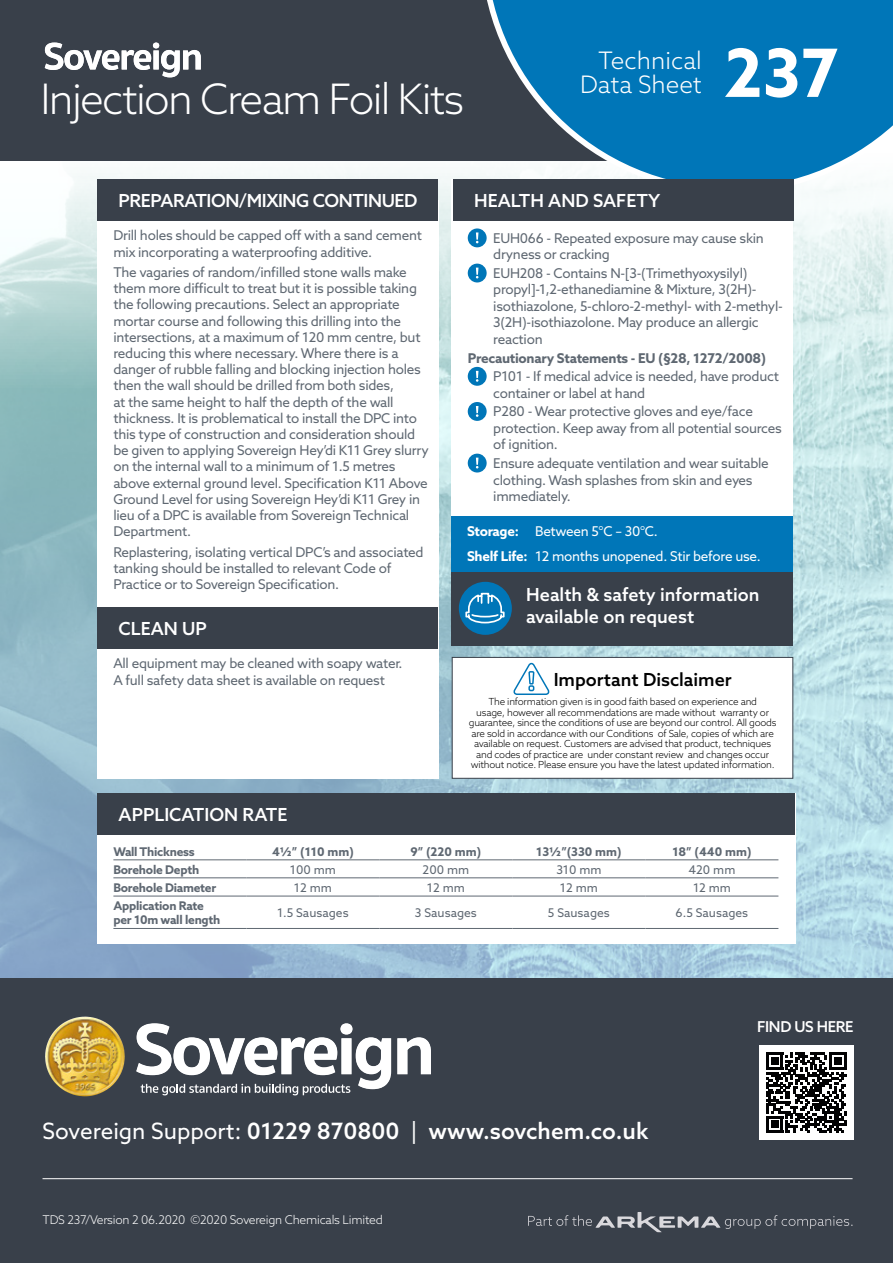
<style>
.page{position:relative;width:893px;height:1263px;background:#fff}
.page>*{position:absolute;margin:0;border:0;box-sizing:border-box;transform-origin:0 0}
.t1{font:700 66.6px "Azo Sans";color:#fff}
.t2{font:300 42px "Azo Sans";letter-spacing:-.04em;color:#fff}
.t3{font:300 24.15px/24.2px "Azo Sans";color:#fff;text-align:right}
.t4{font:500 22.5px "Azo Sans";color:#fff}
.t5{font:500 18px/21.6px "Azo Sans";color:#fff}
.t6{font:500 18px "Azo Sans";letter-spacing:-.025em;color:#fff}
.t7{font:500 18px "Azo Sans";color:#000}
.t8{font:500 15px "Azo Sans";letter-spacing:-.02em;color:#fff}
.t9{font:13.5px/16.2px "Azo Sans";letter-spacing:-.02em;color:#5f6872}
.t10{font:13.5px/24.8px "Azo Sans";letter-spacing:-.02em;color:#fff}
.t11{font:700 13.5px "Azo Sans";letter-spacing:-.02em;color:#5f6872}
.t12{font:700 12px/14.4px "Azo Sans";letter-spacing:-.02em;color:#5f6872}
.t13{font:12px "Azo Sans";color:#5f6872}
.t14{font:300 12px "Azo Sans";letter-spacing:-.02em;color:#fff}
.t15{font:300 9.75px/10.5px "Azo Sans";letter-spacing:-.02em;color:#000;text-align:center}
.s1{font-weight:700}
.s2{font-weight:400}
</style>
<div class="page">
<img style="left:0;top:173px;width:893px;height:805px">
<div style="left:0;top:0;width:795px;height:161px;background:#39404a"></div>
<div style="left:0;top:978px;width:893px;height:285px;background:#39404a"></div>
<svg style="left:480px;top:0;width:413px;height:193px"></svg>
<svg style="left:397px;top:1037px;width:34px;height:37px"></svg>
<svg style="left:136px;top:1023px;width:255px;height:72px"></svg>
<img style="left:45px;top:1016px;width:80px;height:80px">
<svg style="left:528px;top:1212px;width:324px;height:20px"></svg>
<hr style="left:43px;top:1178px;width:809px;height:1px;background:#fff">
<svg style="left:45px;top:43px;width:156px;height:34px"></svg>
<div style="left:452px;top:657px;width:341px;height:122px;background:#fff;border:1px solid #39404a"></div>
<div style="left:451px;top:179px;width:341px;height:466px;background:#fff"></div>
<div style="left:97px;top:200px;width:341px;height:579px;background:#fff"></div>
<div style="left:97px;top:793px;width:698px;height:151px;background:#fff"></div>
<div style="left:451px;top:571px;width:341px;height:74px;background:#39404a"></div>
<div style="left:451px;top:517px;width:341px;height:55px;background:#0076b8"></div>
<div style="left:459px;top:582px;width:53px;height:53px;background:#0076b8;border-radius:50%"></div>
<svg style="left:465px;top:592px;width:40px;height:32px"></svg>
<div style="left:97px;top:179px;width:341px;height:42px;background:#39404a"></div>
<div style="left:97px;top:608px;width:341px;height:41px;background:#39404a"></div>
<div style="left:97px;top:793px;width:698px;height:41px;background:#39404a"></div>
<div style="left:453px;top:179px;width:340px;height:42px;background:#39404a"></div>
<svg style="left:513px;top:662px;width:37px;height:33px"></svg>
<hr style="left:113px;top:859px;width:133px;height:1px;background:#5f6872">
<hr style="left:246px;top:859px;width:133px;height:1px;background:#5f6872">
<hr style="left:379px;top:859px;width:133px;height:1px;background:#5f6872">
<hr style="left:512px;top:859px;width:133px;height:1px;background:#5f6872">
<hr style="left:645px;top:859px;width:133px;height:1px;background:#5f6872">
<hr style="left:113px;top:877px;width:133px;height:1px;background:#5f6872">
<hr style="left:246px;top:877px;width:133px;height:1px;background:#5f6872">
<hr style="left:379px;top:877px;width:133px;height:1px;background:#5f6872">
<hr style="left:512px;top:877px;width:133px;height:1px;background:#5f6872">
<hr style="left:645px;top:877px;width:133px;height:1px;background:#5f6872">
<hr style="left:113px;top:896px;width:133px;height:1px;background:#5f6872">
<hr style="left:246px;top:896px;width:133px;height:1px;background:#5f6872">
<hr style="left:379px;top:896px;width:133px;height:1px;background:#5f6872">
<hr style="left:512px;top:896px;width:133px;height:1px;background:#5f6872">
<hr style="left:645px;top:896px;width:133px;height:1px;background:#5f6872">
<hr style="left:113px;top:928px;width:133px;height:1px;background:#5f6872">
<hr style="left:246px;top:928px;width:133px;height:1px;background:#5f6872">
<hr style="left:379px;top:928px;width:133px;height:1px;background:#5f6872">
<hr style="left:512px;top:928px;width:133px;height:1px;background:#5f6872">
<hr style="left:645px;top:928px;width:133px;height:1px;background:#5f6872">
<div style="left:468px;top:228px;width:19px;height:19px;background:#0076b8;border-radius:50%"></div>
<svg style="left:476px;top:232px;width:2px;height:11px"></svg>
<div style="left:468px;top:264px;width:19px;height:18px;background:#0076b8;border-radius:50%"></div>
<svg style="left:476px;top:268px;width:2px;height:10px"></svg>
<div style="left:468px;top:367px;width:19px;height:19px;background:#0076b8;border-radius:50%"></div>
<svg style="left:476px;top:371px;width:2px;height:11px"></svg>
<div style="left:468px;top:402px;width:19px;height:19px;background:#0076b8;border-radius:50%"></div>
<svg style="left:476px;top:406px;width:2px;height:11px"></svg>
<div style="left:468px;top:454px;width:19px;height:18px;background:#0076b8;border-radius:50%"></div>
<svg style="left:476px;top:458px;width:2px;height:10px"></svg>
<div style="left:759px;top:1045px;width:95px;height:95px;background:#fff"></div>
<svg style="left:766px;top:1052px;width:80px;height:81px"></svg>
<h2 class="t2" style="left:40px;top:72px;width:425px">Injection Cream Foil Kits</h2>
<h3 class="t3" style="left:580px;top:48px;width:123px">Technical<br>Data Sheet</h3>
<h1 class="t1" style="left:724px;top:29px;width:116px">237</h1>
<h3 class="t6" style="left:119px;top:189px;width:300px">PREPARATION/MIXING CONTINUED</h3>
<h3 class="t5" style="left:474px;top:190px;width:188px">HEALTH AND SAFETY</h3>
<p class="t9" style="left:113px;top:227px;width:310px">Drill holes should be capped off with a sand cement mix incorporating a waterproofing additive.</p>
<p class="t9" style="left:113px;top:264px;width:317px">The vagaries of random/infilled stone walls make them more difficult to treat but it is possible taking the following precautions. Select an appropriate mortar course and following this drilling into the intersections, at a maximum of 120 mm centre, but reducing this where necessary. Where there is a danger of rubble falling and blocking injection holes then the wall should be drilled from both sides,<br>at the same height to half the depth of the wall thickness. It is problematical to install the DPC into this type of construction and consideration should be given to applying Sovereign Hey’di K11 Grey slurry on the internal wall to a minimum of 1.5 metres above external ground level. Specification K11 Above Ground Level for using Sovereign Hey’di K11 Grey in lieu of a DPC is available from Sovereign Technical Department.</p>
<p class="t9" style="left:113px;top:544px;width:312px">Replastering, isolating vertical DPC’s and associated tanking should be installed to relevant Code of<br>Practice or to Sovereign Specification.</p>
<h3 class="t5" style="left:119px;top:618px;width:90px">CLEAN UP</h3>
<p class="t9" style="left:113px;top:655px;width:291px">All equipment may be cleaned with soapy water.<br>A full safety data sheet is available on request</p>
<h3 class="t5" style="left:119px;top:803px;width:170px">APPLICATION RATE</h3>
<p class="t9" style="left:493px;top:230px;width:272px">EUH066 - Repeated exposure may cause skin dryness or cracking</p>
<p class="t9" style="left:493px;top:265px;width:291px">EUH208 - Contains N-[3-(Trimethyoxysilyl) propyl]-1,2-ethanediamine &amp; Mixture, 3(2H)- isothiazolone, 5-chloro-2-methyl- with 2-methyl-3(2H)-isothiazolone. May produce an allergic reaction</p>
<p class="t11" style="left:468px;top:349px;width:300px">Precautionary Statements - EU (§28, 1272/2008)</p>
<p class="t9" style="left:493px;top:368px;width:287px">P101 - If medical advice is needed, have product container or label at hand</p>
<p class="t9" style="left:493px;top:403px;width:290px">P280 - Wear protective gloves and eye/face protection. Keep away from all potential sources of ignition.</p>
<p class="t9" style="left:493px;top:455px;width:277px">Ensure adequate ventilation and wear suitable clothing. Wash splashes from skin and eyes immediately.</p>
<p class="t10" style="left:467px;top:518px;width:295px"><span class="s1">Storage:</span> Between 5°C – 30°C.<br><span class="s1">Shelf Life:</span> 12 months unopened. Stir before use.</p>
<h3 class="t5" style="left:526px;top:584px;width:235px">Health &amp; safety information available on request</h3>
<h3 class="t7" style="left:554px;top:668px;width:180px">Important Disclaimer</h3>
<p class="t15" style="left:469px;top:696px;width:309px">The information given is in good faith based on experience and<br>usage, however all recommendations are made without warranty or guarantee, since the conditions of use are beyond our control. All goods are sold in accordance with our Conditions of Sale, copies of which are available on request. Customers are advised that product, techniques and codes of practice are under constant review and changes occur without notice. Please ensure you have the latest updated information.</p>
<p class="t12" style="left:113px;top:844px;width:83px">Wall Thickness</p>
<p class="t12" style="left:272px;top:844px;width:83px">4½” (110 mm)</p>
<p class="t12" style="left:410px;top:844px;width:72px">9” (220 mm)</p>
<p class="t12" style="left:536px;top:844px;width:87px">13½”(330 mm)</p>
<p class="t12" style="left:672px;top:844px;width:81px">18” (440 mm)</p>
<p class="t12" style="left:113px;top:862px;width:87px">Borehole Depth</p>
<p class="t13" style="left:290px;top:861px;width:47px">100 mm</p>
<p class="t13" style="left:423px;top:861px;width:48px">200 mm</p>
<p class="t13" style="left:556px;top:861px;width:47px">310 mm</p>
<p class="t13" style="left:688px;top:861px;width:48px">420 mm</p>
<p class="t12" style="left:113px;top:880px;width:104px">Borehole Diameter</p>
<p class="t13" style="left:294px;top:879px;width:39px">12 mm</p>
<p class="t13" style="left:427px;top:879px;width:39px">12 mm</p>
<p class="t13" style="left:560px;top:879px;width:39px">12 mm</p>
<p class="t13" style="left:693px;top:879px;width:39px">12 mm</p>
<p class="t12" style="left:113px;top:898px;width:109px">Application Rate per 10m wall length</p>
<p class="t13" style="left:277px;top:905px;width:73px">1.5 Sausages</p>
<p class="t13" style="left:415px;top:905px;width:64px">3 Sausages</p>
<p class="t13" style="left:548px;top:905px;width:63px">5 Sausages</p>
<p class="t13" style="left:676px;top:905px;width:74px">6.5 Sausages</p>
<h3 class="t4" style="left:43px;top:1116px;width:607px"><span class="s2">Sovereign Support:</span> 01229 870800 <span class="s2">|</span> www.sovchem.co.uk</h3>
<p class="t14" style="left:43px;top:1211px;width:342px">TDS 237/Version 2 06.2020 ©2020 Sovereign Chemicals Limited</p>
<p class="t8" style="left:757px;top:1017px;width:98px">FIND US HERE</p>
</div>
